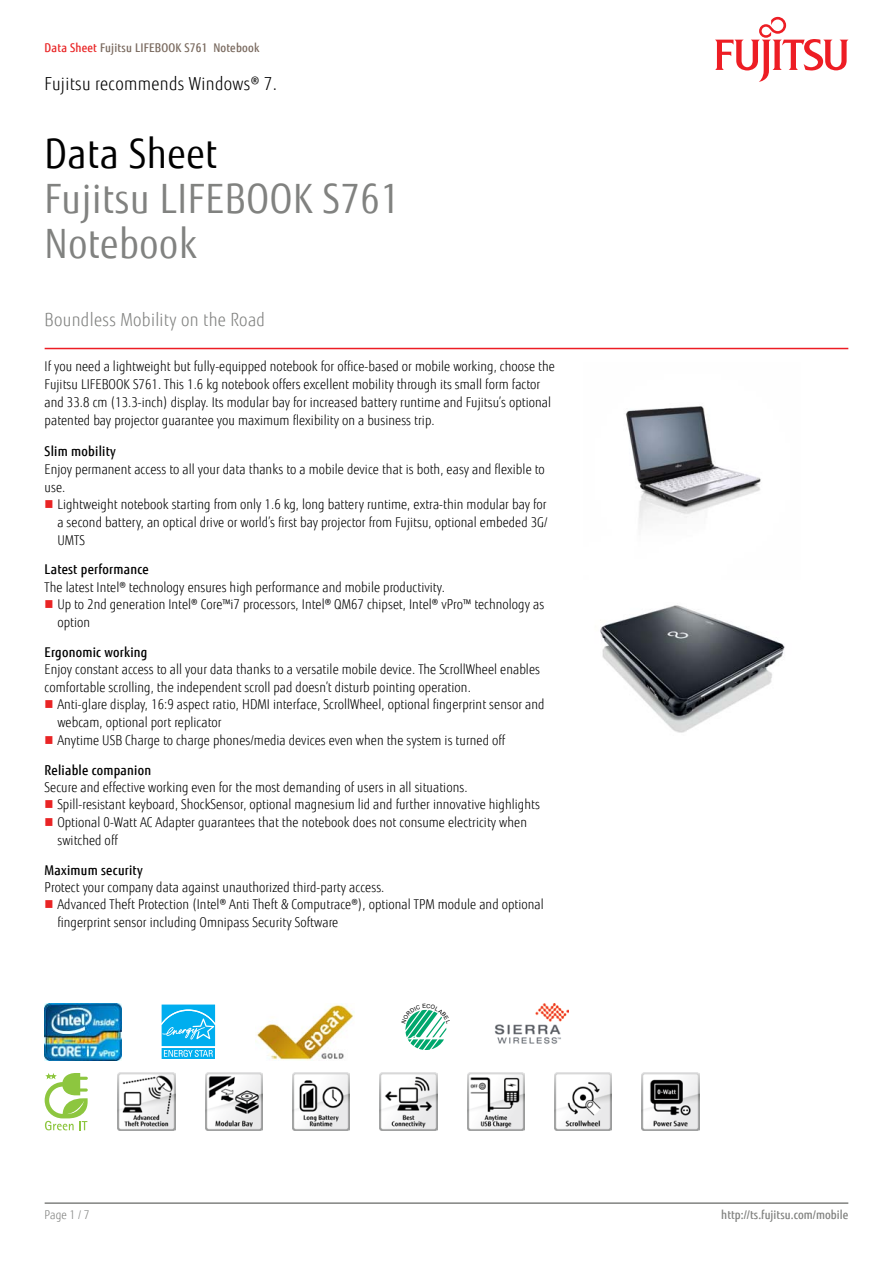
<style>
.page{position:relative;width:893px;height:1263px;background:#fff}
.page>*{position:absolute;margin:0;border:0;box-sizing:border-box;transform-origin:0 0}
.t1{font:40.5px/45px "Fujitsu Sans";letter-spacing:.02em;color:#818280;scale:.9 1}
.t2{font:40.5px "Fujitsu Sans";letter-spacing:.02em;color:#000;scale:.9 1}
.t3{font:300 18px "Fujitsu Sans";letter-spacing:.02em;color:#000;scale:.9 1}
.t4{font:300 18px "Fujitsu Sans";letter-spacing:.02em;color:#818280;scale:.9 1}
.t5{font:300 13.5px/18px "Fujitsu Sans";letter-spacing:.005em;color:#000;scale:.9 1}
.t6{font:500 13.5px "Fujitsu Sans";letter-spacing:.02em;color:#000;scale:.9 1}
.t7{font:500 12px "Fujitsu Sans";letter-spacing:.02em;color:#79695e;scale:.9 1}
.t8{font:500 12px "Fujitsu Sans";letter-spacing:.005em;color:#818280;scale:.9 1}
.t9{font:300 12px "Fujitsu Sans";color:#818280;scale:.9 1}
.s1{color:#e92425}
</style>
<div class="page">
<hr style="left:45px;top:1202px;width:803px;height:2px;background:#818280">
<hr style="left:45px;top:348px;width:803px;height:1px;background:#ed1d24">
<svg style="left:715px;top:17px;width:133px;height:65px"></svg>
<img style="left:626px;top:406px;width:135px;height:120px">
<img style="left:600px;top:605px;width:185px;height:128px">
<img style="left:45px;top:1003px;width:76px;height:58px">
<svg style="left:161px;top:1004px;width:55px;height:55px;background:#35bef2"></svg>
<img style="left:255px;top:1003px;width:100px;height:58px">
<img style="left:494px;top:1003px;width:74px;height:41px">
<svg style="left:45px;top:1073px;width:43px;height:57px"></svg>
<img style="left:118px;top:1073px;width:57px;height:57px">
<img style="left:205px;top:1073px;width:57px;height:57px">
<img style="left:292px;top:1073px;width:58px;height:57px">
<img style="left:380px;top:1073px;width:57px;height:57px">
<img style="left:467px;top:1073px;width:57px;height:57px">
<img style="left:554px;top:1073px;width:58px;height:57px">
<img style="left:642px;top:1073px;width:57px;height:57px">
<svg style="left:405px;top:1009px;width:42px;height:41px"></svg>
<p class="t7" style="left:45px;top:40px;width:240px"><span class="s1">Data Sheet</span> Fujitsu LIFEBOOK S761 Notebook</p>
<h2 class="t3" style="left:45px;top:73px;width:260px">Fujitsu recommends Windows® 7.</h2>
<h1 class="t2" style="left:45px;top:130px;width:193px">Data Sheet</h1>
<h1 class="t1" style="left:45px;top:177px;width:396px">Fujitsu LIFEBOOK S761<br>Notebook</h1>
<h2 class="t4" style="left:45px;top:309px;width:246px">Boundless Mobility on the Road</h2>
<p class="t5" style="left:45px;top:357px;width:569px">If you need a lightweight but fully-equipped notebook for office-based or mobile working, choose the Fujitsu LIFEBOOK S761. This 1.6 kg notebook offers excellent mobility through its small form factor and 33.8 cm (13.3-inch) display. Its modular bay for increased battery runtime and Fujitsu’s optional patented bay projector guarantee you maximum flexibility on a business trip.</p>
<p class="t6" style="left:45px;top:443px;width:81px">Slim mobility</p>
<p class="t5" style="left:45px;top:460px;width:557px">Enjoy permanent access to all your data thanks to a mobile device that is both, easy and flexible to use.</p>
<p class="t5" style="left:57px;top:495px;width:546px;text-align:justify">Lightweight notebook starting from only 1.6 kg, long battery runtime, extra-thin modular bay for a second battery, an optical drive or world’s first bay projector from Fujitsu, optional embeded 3G/ UMTS</p>
<p class="t6" style="left:45px;top:561px;width:117px">Latest performance</p>
<p class="t5" style="left:57px;top:578px;width:542px;line-height:17.5px;text-indent:-13px">The latest Intel® technology ensures high performance and mobile productivity.<br>Up to 2nd generation Intel® Core™i7 processors, Intel® QM67 chipset, Intel® vPro™ technology as option</p>
<p class="t6" style="left:45px;top:643px;width:116px">Ergonomic working</p>
<p class="t5" style="left:45px;top:660px;width:552px">Enjoy constant access to all your data thanks to a versatile mobile device. The ScrollWheel enables comfortable scrolling, the independent scroll pad doesn’t disturb pointing operation.</p>
<p class="t5" style="left:57px;top:695px;width:543px">Anti-glare display, 16:9 aspect ratio, HDMI interface, ScrollWheel, optional fingerprint sensor and webcam, optional port replicator<br>Anytime USB Charge to charge phones/media devices even when the system is turned off</p>
<p class="t6" style="left:45px;top:761px;width:120px">Reliable companion</p>
<p class="t5" style="left:57px;top:778px;width:538px;text-indent:-13px">Secure and effective working even for the most demanding of users in all situations.<br>Spill-resistant keyboard, ShockSensor, optional magnesium lid and further innovative highlights Optional 0-Watt AC Adapter guarantees that the notebook does not consume electricity when switched off</p>
<p class="t6" style="left:45px;top:862px;width:111px">Maximum security</p>
<p class="t5" style="left:57px;top:879px;width:542px;line-height:17.5px;text-indent:-13px">Protect your company data against unauthorized third-party access.<br>Advanced Theft Protection (Intel® Anti Theft &amp; Computrace®), optional TPM module and optional fingerprint sensor including Omnipass Security Software</p>
<p class="t9" style="left:45px;top:1208px;width:51px">Page 1 / 7</p>
<p class="t8" style="left:721px;top:1208px;width:143px">http://ts.fujitsu.com/mobile</p>
</div>
